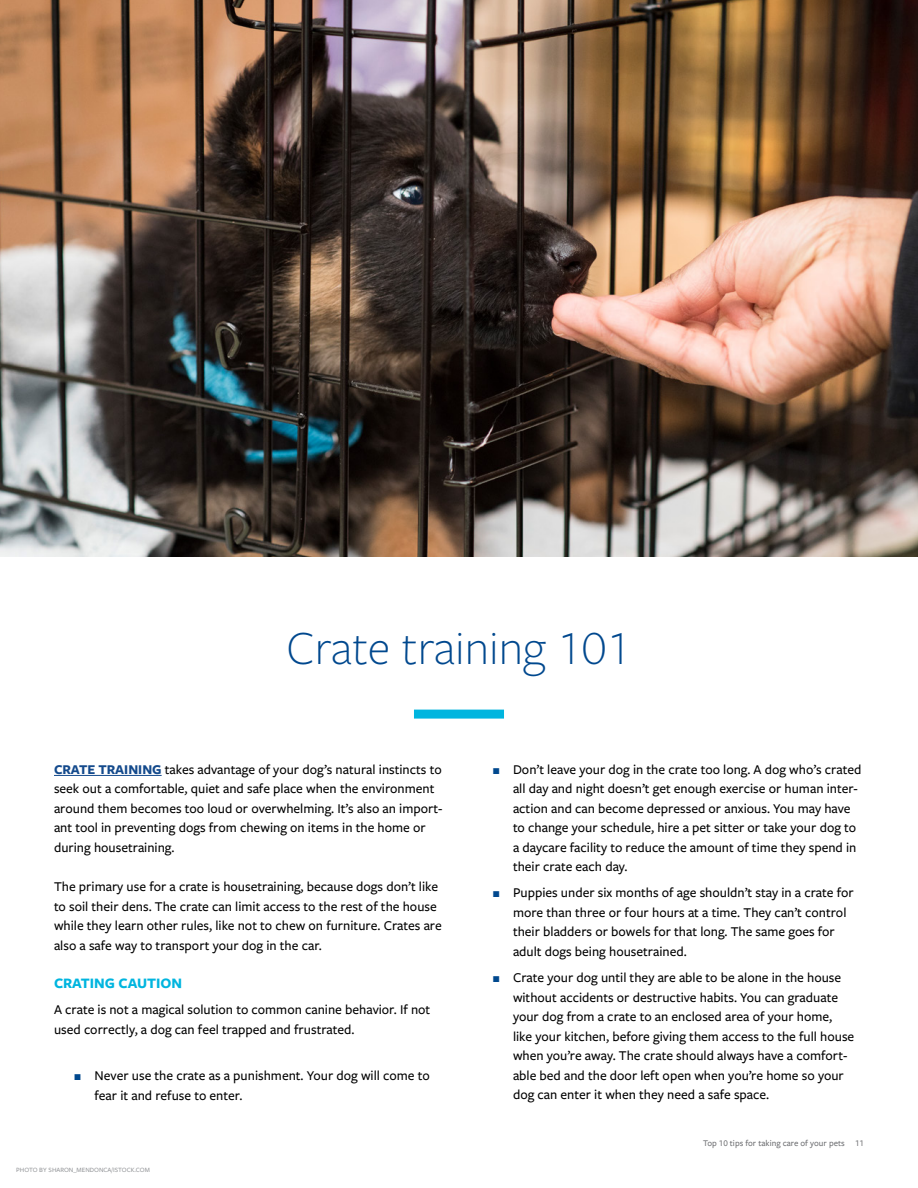
<style>
.page{position:relative;width:918px;height:1188px;background:#fff}
.page>*{position:absolute;margin:0;border:0;box-sizing:border-box;transform-origin:0 0}
.t1{font:300 49.5px "Freight Sans Pro";color:#00488e}
.t2{font:700 15px "Freight Sans Pro";color:#00b5df}
.t3{font:500 13.95px/19.5px "Freight Sans Pro";color:#000}
.t4{font:500 9px "Freight Sans Pro";color:#6d6e71}
.t5{font:500 6.75px "Freight Sans Pro";color:#939598}
.s1{font-weight:700;color:#144a8c}
</style>
<div class="page">
<hr style="left:54px;top:775px;width:108px;height:1px;background:#144a8c">
<div style="left:414px;top:710px;width:90px;height:9px;background:#00b5df"></div>
<img style="left:0;top:0;width:918px;height:556px">
<h1 class="t1" style="left:287px;top:615px;width:346px">Crate training 101</h1>
<p class="t3" style="left:54px;top:759px;width:390px"><span class="s1">CRATE TRAINING</span> takes advantage of your dog’s natural instincts to seek out a comfortable, quiet and safe place when the environment around them becomes too loud or overwhelming. It’s also an import&shy;ant tool in preventing dogs from chewing on items in the home or during housetraining.</p>
<p class="t3" style="left:54px;top:877px;width:389px">The primary use for a crate is housetraining, because dogs don’t like to soil their dens. The crate can limit access to the rest of the house while they learn other rules, like not to chew on furniture. Crates are also a safe way to transport your dog in the car.</p>
<p class="t2" style="left:54px;top:973px;width:130px">CRATING CAUTION</p>
<p class="t3" style="left:54px;top:1000px;width:378px">A crate is not a magical solution to common canine behavior. If not used correctly, a dog can feel trapped and frustrated.</p>
<p class="t3" style="left:95px;top:1066px;width:337px">Never use the crate as a punishment. Your dog will come to fear it and refuse to enter.</p>
<p class="t5" style="left:16px;top:1165px;width:135px">PHOTO BY SHARON_MENDONCA/ISTOCK.COM</p>
<p class="t3" style="left:513px;top:759px;width:350px">Don’t leave your dog in the crate too long. A dog who’s crated all day and night doesn’t get enough exercise or human inter&shy;action and can become depressed or anxious. You may have to change your schedule, hire a pet sitter or take your dog to a daycare facility to reduce the amount of time they spend in their crate each day.</p>
<p class="t3" style="left:513px;top:883px;width:342px">Puppies under six months of age shouldn’t stay in a crate for more than three or four hours at a time. They can’t control their bladders or bowels for that long. The same goes for adult dogs being housetrained.</p>
<p class="t3" style="left:513px;top:967px;width:343px">Crate your dog until they are able to be alone in the house without accidents or destructive habits. You can graduate your dog from a crate to an enclosed area of your home, like your kitchen, before giving them access to the full house when you’re away. The crate should always have a comfort&shy;able bed and the door left open when you’re home so your dog can enter it when they need a safe space.</p>
<p class="t4" style="left:703px;top:1137px;width:162px">Top 10 tips for taking care of your pets 11</p>
</div>
